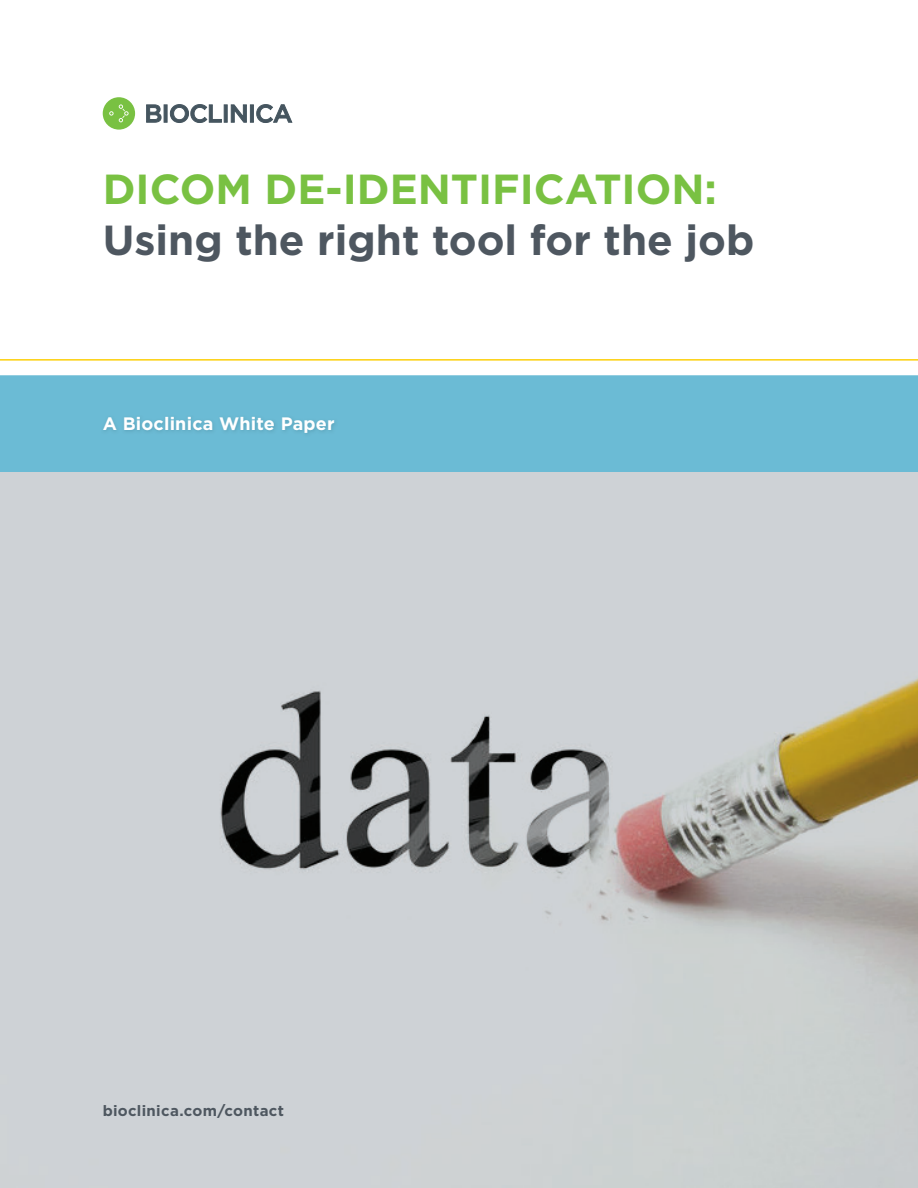
<style>
.page{position:relative;width:918px;height:1188px;background:#fff}
.page>*{position:absolute;margin:0;border:0;box-sizing:border-box;transform-origin:0 0}
.t1{font:700 42px "Gotham";color:#4e5760}
.t2{font:700 42px "Gotham";color:#79c142}
.t3{font:700 18px "Gotham";letter-spacing:.01em;color:#fff}
.t4{font:700 15px "Gotham";letter-spacing:.02em;color:#4e5760}
</style>
<div class="page">
<img style="left:0;top:471px;width:918px;height:717px">
<hr style="left:0;top:359px;width:918px;height:2px;background:#fccf09">
<div style="left:103px;top:97px;width:32px;height:33px;background:#79c142;border-radius:50%"></div>
<svg style="left:146px;top:104px;width:15px;height:19px"></svg>
<hr style="left:164px;top:105px;width:3px;height:17px;background:#45555f">
<svg style="left:170px;top:104px;width:52px;height:19px"></svg>
<hr style="left:224px;top:105px;width:3px;height:17px;background:#45555f">
<svg style="left:231px;top:104px;width:16px;height:19px"></svg>
<hr style="left:250px;top:105px;width:4px;height:17px;background:#45555f">
<svg style="left:256px;top:104px;width:36px;height:19px"></svg>
<svg style="left:109px;top:104px;width:20px;height:18px"></svg>
<div style="left:0;top:375px;width:918px;height:96px;background:#6bbbd5"></div>
<img style="left:101px;top:414px;width:238px;height:23px">
<p class="t2" style="left:103px;top:165px;width:616px">DICOM DE-IDENTIFICATION:</p>
<p class="t1" style="left:103px;top:216px;width:653px">Using the right tool for the job</p>
<p class="t3" style="left:103px;top:413px;width:233px">A Bioclinica White Paper</p>
<p class="t4" style="left:103px;top:1102px;width:183px">bioclinica.com/contact</p>
</div>
